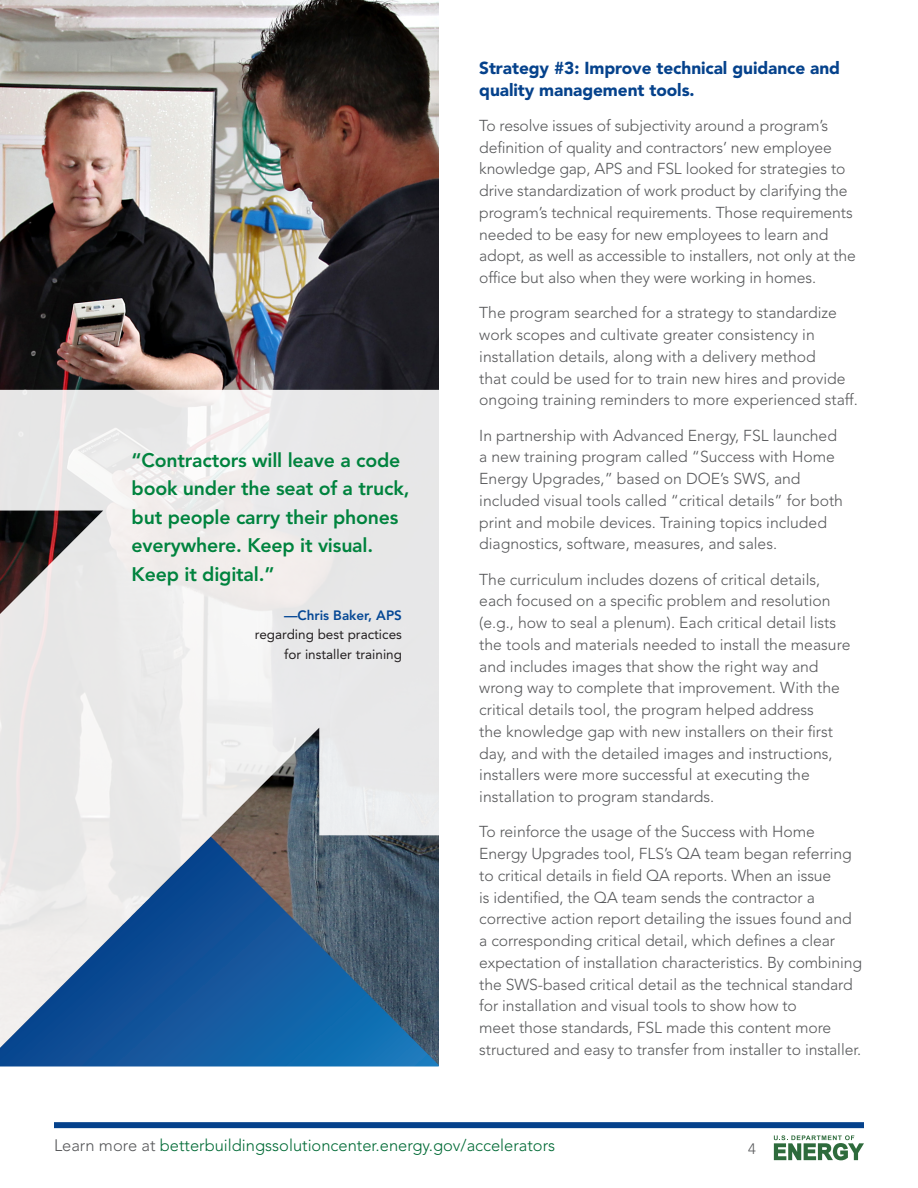
<style>
.page{position:relative;width:918px;height:1188px;background:#fff}
.page>*{position:absolute;margin:0;border:0;box-sizing:border-box;transform-origin:0 0}
.Pull_Quote{font:800 19.5px/28.5px "Avenir LT Std";letter-spacing:-.01em;color:#00833e}
.H2{font:900 17.25px/21.8px "Avenir LT Std";letter-spacing:-.005em;color:#05428c}
.t1{font:300 16.5px "Avenir LT Std";color:#006a35}
.Body_Text{font:300 15.75px/21.8px "Avenir LT Std";color:#57585a}
.t2{font:300 15px "Avenir LT Std";color:#57585a}
.Pull_Quote_Date{font:13.5px/19.5px "Avenir LT Std";color:#231f20;text-align:right}
.Pull_Quote_Attrib{font:800 13.5px "Avenir LT Std";color:#054895}
.s1{color:#57585a}
</style>
<div class="page">
<div style="left:54px;top:1122px;width:810px;height:6px;background:#05428c"></div>
<svg style="left:774px;top:1135px;width:90px;height:25px"></svg>
<img style="left:0;top:0;width:439px;height:390px">
<svg style="left:0;top:390px;width:439px;height:676px;background:#b0bdca"></svg>
<p class="Pull_Quote" style="left:132px;top:446px;width:279px">“Contractors will leave a code book under the seat of a truck, but people carry their phones everywhere. Keep it visual.<br>Keep it digital.”</p>
<p class="Pull_Quote_Attrib" style="left:284px;top:607px;width:119px">—Chris Baker, APS</p>
<p class="Pull_Quote_Date" style="left:255px;top:625px;width:149px">regarding best practices for installer training</p>
<p class="H2" style="left:479px;top:57px;width:362px">Strategy #3: Improve technical guidance and quality management tools.</p>
<p class="Body_Text" style="left:479px;top:115px;width:378px">To resolve issues of subjectivity around a program’s definition of quality and contractors’ new employee knowledge gap, APS and FSL looked for strategies to drive standardization of work product by clarifying the program’s technical requirements. Those requirements needed to be easy for new employees to learn and adopt, as well as accessible to installers, not only at the office but also when they were working in homes.</p>
<p class="Body_Text" style="left:479px;top:302px;width:380px">The program searched for a strategy to standardize work scopes and cultivate greater consistency in installation details, along with a delivery method<br>that could be used for to train new hires and provide ongoing training reminders to more experienced staff.</p>
<p class="Body_Text" style="left:479px;top:424px;width:365px">In partnership with Advanced Energy, FSL launched a new training program called “Success with Home Energy Upgrades,” based on DOE’s SWS, and included visual tools called “critical details” for both print and mobile devices. Training topics included diagnostics, software, measures, and sales.</p>
<p class="Body_Text" style="left:479px;top:568px;width:373px">The curriculum includes dozens of critical details, each focused on a specific problem and resolution (e.g., how to seal a plenum). Each critical detail lists the tools and materials needed to install the measure and includes images that show the right way and wrong way to complete that improvement. With the critical details tool, the program helped address<br>the knowledge gap with new installers on their first day, and with the detailed images and instructions, installers were more successful at executing the installation to program standards.</p>
<p class="Body_Text" style="left:479px;top:821px;width:384px">To reinforce the usage of the Success with Home Energy Upgrades tool, FLS’s QA team began referring to critical details in field QA reports. When an issue<br>is identified, the QA team sends the contractor a corrective action report detailing the issues found and a corresponding critical detail, which defines a clear expectation of installation characteristics. By combining the SWS-based critical detail as the technical standard for installation and visual tools to show how to<br>meet those standards, FSL made this content more structured and easy to transfer from installer to installer.</p>
<p class="t1" style="left:54px;top:1136px;width:503px"><span class="s1">Learn more at</span> betterbuildingssolutioncenter.energy.gov/accelerators</p>
<p class="t2" style="left:748px;top:1140px;width:9px">4</p>
</div>
